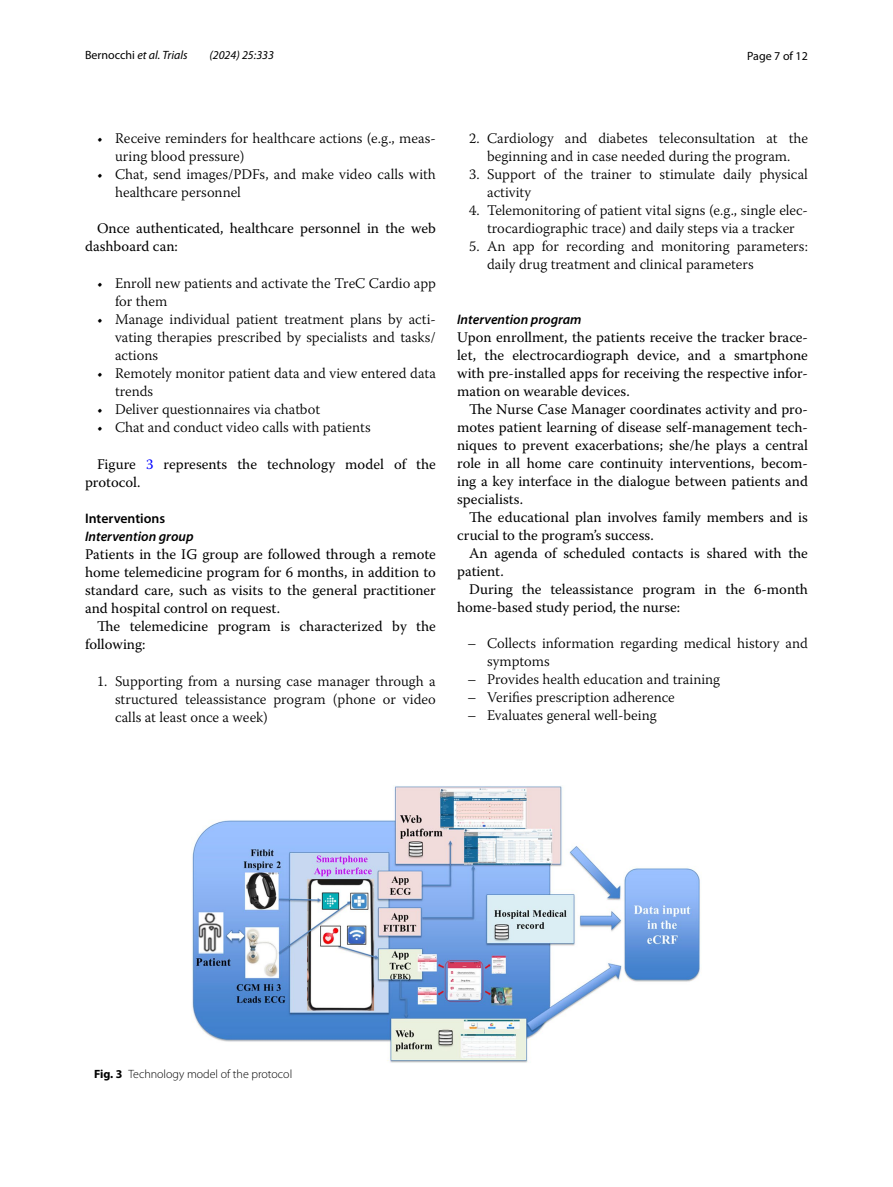
<style>
.page{position:relative;width:893px;height:1187px;background:#fff}
.page>*{position:absolute;margin:0;border:0;box-sizing:border-box;transform-origin:0 0}
.t1{font:300 14.7px/18px "Warnock Pro";color:#000}
.t2{font:14.7px/18px "Warnock Pro";color:#000}
.t3{font:italic 600 13.8px "Myriad Pro";color:#000}
.t4{font:600 13.8px "Myriad Pro";color:#000}
.t5{font:300 12px "Myriad Pro";color:#000}
.t6{font:italic 12px "Myriad Pro";color:#000}
.t7{font:12px "Myriad Pro";color:#000}
.s1{font-style:normal}
.s2{color:#00f}
.s3{font-weight:700}
</style>
<div class="page">
<img style="left:192px;top:785px;width:508px;height:278px">
<p class="t6" style="left:85px;top:48px;width:104px"><span class="s1">Bernocchi</span> et al. Trials</p>
<p class="t6" style="left:209px;top:48px;width:66px">(2024) 25:333</p>
<p class="t7" style="left:747px;top:48px;width:62px">Page 7 of 12</p>
<p class="t1" style="left:115px;top:128px;width:322px;text-indent:-18px">• Receive reminders for healthcare actions (e.g., meas&shy;uring blood pressure)</p>
<p class="t1" style="left:115px;top:164px;width:322px;text-indent:-18px">• Chat, send images/PDFs, and make video calls with healthcare personnel</p>
<p class="t2" style="left:85px;top:219px;width:352px;text-indent:12px">Once authenticated, healthcare personnel in the web dashboard can:</p>
<p class="t1" style="left:115px;top:274px;width:322px;text-indent:-18px">• Enroll new patients and activate the TreC Cardio app for them</p>
<p class="t1" style="left:115px;top:310px;width:322px;text-align:justify;text-indent:-18px">• Manage individual patient treatment plans by acti&shy;vating therapies prescribed by specialists and tasks/ actions</p>
<p class="t1" style="left:115px;top:364px;width:322px;text-indent:-18px">• Remotely monitor patient data and view entered data trends</p>
<p class="t1" style="left:97px;top:400px;width:225px">• Deliver questionnaires via chatbot</p>
<p class="t1" style="left:97px;top:418px;width:275px">• Chat and conduct video calls with patients</p>
<p class="t2" style="left:85px;top:455px;width:352px;text-indent:12px">Figure <span class="s2">3</span> represents the technology model of the protocol.</p>
<p class="t4" style="left:85px;top:509px;width:82px">Interventions</p>
<p class="t3" style="left:85px;top:527px;width:110px">Intervention group</p>
<p class="t2" style="left:85px;top:545px;width:352px;text-align:justify">Patients in the IG group are followed through a remote home telemedicine program for 6 months, in addition to standard care, such as visits to the general practitioner and hospital control on request.</p>
<p class="t2" style="left:85px;top:617px;width:352px;text-indent:12px">The telemedicine program is characterized by the following:</p>
<p class="t1" style="left:115px;top:671px;width:322px;text-align:justify;text-indent:-18px">1. Supporting from a nursing case manager through a structured teleassistance program (phone or video calls at least once a week)</p>
<p class="t1" style="left:469px;top:128px;width:340px;text-align:center">2. Cardiology and diabetes teleconsultation at the beginning and in case needed during the program.</p>
<p class="t1" style="left:487px;top:164px;width:322px;text-indent:-18px">3. Support of the trainer to stimulate daily physical activity</p>
<p class="t1" style="left:469px;top:200px;width:340px;text-align:center">4. Telemonitoring of patient vital signs (e.g., single elec&shy;trocardiographic trace) and daily steps via a tracker</p>
<p class="t1" style="left:487px;top:236px;width:322px;text-indent:-18px">5. An app for recording and monitoring parameters: daily drug treatment and clinical parameters</p>
<p class="t3" style="left:457px;top:310px;width:126px">Intervention program</p>
<p class="t2" style="left:457px;top:327px;width:352px;text-align:justify">Upon enrollment, the patients receive the tracker brace&shy;let, the electrocardiograph device, and a smartphone with pre-installed apps for receiving the respective infor&shy;mation on wearable devices.</p>
<p class="t2" style="left:457px;top:399px;width:352px;text-align:justify;text-indent:12px">The Nurse Case Manager coordinates activity and pro&shy;motes patient learning of disease self-management tech&shy;niques to prevent exacerbations; she/he plays a central role in all home care continuity interventions, becom&shy;ing a key interface in the dialogue between patients and specialists.</p>
<p class="t2" style="left:457px;top:507px;width:352px;text-indent:12px">The educational plan involves family members and is crucial to the program’s success.</p>
<p class="t2" style="left:457px;top:543px;width:352px;text-indent:12px">An agenda of scheduled contacts is shared with the patient.</p>
<p class="t2" style="left:457px;top:579px;width:352px;text-indent:12px">During the teleassistance program in the 6-month home-based study period, the nurse:</p>
<p class="t1" style="left:487px;top:634px;width:322px;text-indent:-20px">– Collects information regarding medical history and symptoms</p>
<p class="t1" style="left:468px;top:670px;width:254px">– Provides health education and training</p>
<p class="t1" style="left:468px;top:688px;width:209px">– Verifies prescription adherence</p>
<p class="t1" style="left:468px;top:706px;width:191px">– Evaluates general well-being</p>
<p class="t5" style="left:94px;top:1067px;width:200px"><span class="s3">Fig. 3</span> Technology model of the protocol</p>
</div>
